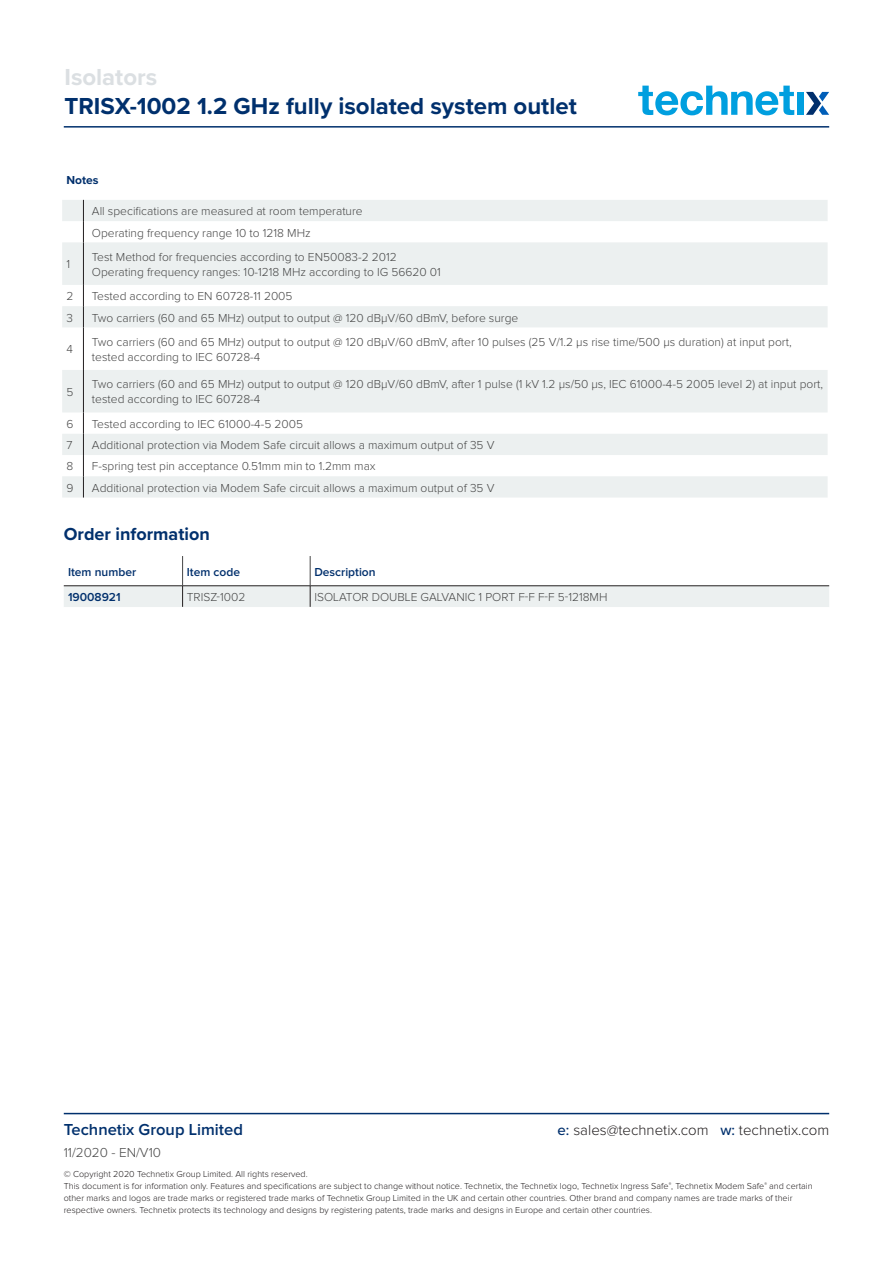
<style>
.page{position:relative;width:893px;height:1263px;background:#fff}
.page>*{position:absolute;margin:0;border:0;box-sizing:border-box;transform-origin:0 0}
.t1{font:700 24px "Proxima Nova";color:#00306d}
.t2{font:700 24px "Proxima Nova";color:#dbdfe2}
.t3{font:700 18px "Proxima Nova";color:#00306d}
.t4{font:600 16.5px "Proxima Nova";color:#00306d}
.t5{font:300 15px "Proxima Nova";color:#231f20}
.t6{font:300 13.5px "Proxima Nova";color:#464646}
.Table_Text{font:300 12px/15px "Proxima Nova";color:#464646}
.table_text{font:300 12px "Proxima Nova";color:#464646}
.TABEL_TEXT_BOLD{font:600 12px "Proxima Nova";color:#002f6c}
.TABLE_NOTES_TEXT{font:300 12px "Proxima Nova";color:#464646}
.TABLE_NOTES_HEADERS{font:700 12px "Proxima Nova";color:#002f6c}
.t7{font:300 9px/12px "Proxima Nova";color:#231f20}
.s1{font-weight:500;color:#00306d}
</style>
<div class="page">
<hr style="left:64px;top:126px;width:765px;height:2px;background:#00306d">
<hr style="left:64px;top:1113px;width:765px;height:1px;background:#00306d">
<svg style="left:638px;top:86px;width:156px;height:29px"></svg>
<div style="left:798px;top:92px;width:6px;height:23px;background:#009fdf"></div>
<svg style="left:806px;top:92px;width:23px;height:23px"></svg>
<svg style="left:62px;top:200px;width:766px;height:297px;fill:#ecf0f0"></svg>
<svg style="left:83px;top:200px;width:1px;height:42px"></svg>
<hr style="left:83px;top:242px;width:1px;height:43px;background:#231f20">
<svg style="left:83px;top:285px;width:1px;height:42px"></svg>
<hr style="left:83px;top:327px;width:1px;height:43px;background:#231f20">
<hr style="left:83px;top:370px;width:1px;height:42px;background:#231f20">
<svg style="left:83px;top:412px;width:1px;height:85px"></svg>
<hr style="left:182px;top:556px;width:1px;height:30px;background:#464646">
<hr style="left:310px;top:556px;width:1px;height:30px;background:#464646">
<div style="left:64px;top:586px;width:765px;height:21px;background:#ecf0f0"></div>
<hr style="left:64px;top:585px;width:119px;height:1px;background:#231f20">
<hr style="left:183px;top:585px;width:127px;height:1px;background:#231f20">
<hr style="left:310px;top:585px;width:519px;height:1px;background:#231f20">
<h1 class="t2" style="left:64px;top:59px;width:94px">Isolators</h1>
<h1 class="t1" style="left:64px;top:88px;width:514px">TRISX-1002 1.2 GHz fully isolated system outlet</h1>
<p class="TABLE_NOTES_HEADERS" style="left:66px;top:171px;width:34px">Notes</p>
<p class="Table_Text" style="left:92px;top:204px;width:272px">All specifications are measured at room temperature</p>
<p class="Table_Text" style="left:92px;top:225px;width:220px">Operating frequency range 10 to 1218 MHz</p>
<p class="TABLE_NOTES_TEXT" style="left:66px;top:258px;width:5px">1</p>
<p class="Table_Text" style="left:92px;top:250px;width:306px">Test Method for frequencies according to EN50083-2 2012</p>
<p class="Table_Text" style="left:92px;top:265px;width:350px">Operating frequency ranges: 10-1218 MHz according to IG 56620 01</p>
<p class="TABLE_NOTES_TEXT" style="left:66px;top:290px;width:8px">2</p>
<p class="Table_Text" style="left:92px;top:289px;width:202px">Tested according to EN 60728-11 2005</p>
<p class="TABLE_NOTES_TEXT" style="left:66px;top:311px;width:8px">3</p>
<p class="Table_Text" style="left:92px;top:310px;width:428px">Two carriers (60 and 65 MHz) output to output @ 120 dBµV/60 dBmV, before surge</p>
<p class="TABLE_NOTES_TEXT" style="left:66px;top:343px;width:8px">4</p>
<p class="Table_Text" style="left:92px;top:335px;width:701px">Two carriers (60 and 65 MHz) output to output @ 120 dBµV/60 dBmV, after 10 pulses (25 V/1.2 µs rise time/500 µs duration) at input port, tested according to IEC 60728-4</p>
<p class="TABLE_NOTES_TEXT" style="left:66px;top:385px;width:8px">5</p>
<p class="Table_Text" style="left:92px;top:377px;width:733px">Two carriers (60 and 65 MHz) output to output @ 120 dBµV/60 dBmV, after 1 pulse (1 kV 1.2 µs/50 µs, IEC 61000-4-5 2005 level 2) at input port, tested according to IEC 60728-4</p>
<p class="TABLE_NOTES_TEXT" style="left:66px;top:417px;width:9px">6</p>
<p class="Table_Text" style="left:92px;top:417px;width:213px">Tested according to IEC 61000-4-5 2005</p>
<p class="TABLE_NOTES_TEXT" style="left:66px;top:438px;width:8px">7</p>
<p class="Table_Text" style="left:92px;top:438px;width:404px">Additional protection via Modem Safe circuit allows a maximum output of 35 V</p>
<p class="TABLE_NOTES_TEXT" style="left:66px;top:460px;width:8px">8</p>
<p class="Table_Text" style="left:92px;top:459px;width:285px">F-spring test pin acceptance 0.51mm min to 1.2mm max</p>
<p class="TABLE_NOTES_TEXT" style="left:66px;top:481px;width:9px">9</p>
<p class="Table_Text" style="left:92px;top:480px;width:404px">Additional protection via Modem Safe circuit allows a maximum output of 35 V</p>
<p class="t3" style="left:64px;top:521px;width:148px">Order information</p>
<p class="TABEL_TEXT_BOLD" style="left:68px;top:566px;width:70px">Item number</p>
<p class="TABEL_TEXT_BOLD" style="left:187px;top:566px;width:55px">Item code</p>
<p class="TABEL_TEXT_BOLD" style="left:314px;top:566px;width:63px">Description</p>
<p class="TABEL_TEXT_BOLD" style="left:68px;top:592px;width:54px">19008921</p>
<p class="table_text" style="left:187px;top:590px;width:60px">TRISZ-1002</p>
<p class="table_text" style="left:314px;top:590px;width:295px">ISOLATOR DOUBLE GALVANIC 1 PORT F-F F-F 5-1218MH</p>
<h3 class="t4" style="left:64px;top:1122px;width:181px">Technetix Group Limited</h3>
<p class="t5" style="left:558px;top:1122px;width:273px"><span class="s1">e:</span> sales@technetix.com <span class="s1">w:</span> technetix.com</p>
<p class="t6" style="left:64px;top:1145px;width:99px">11/2020 - EN/V10</p>
<p class="t7" style="left:64px;top:1168px;width:750px">© Copyright 2020 Technetix Group Limited. All rights reserved.<br>This document is for information only. Features and specifications are subject to change without notice. Technetix, the Technetix logo, Technetix Ingress Safe<sup>®</sup>, Technetix Modem Safe<sup>®</sup> and certain other marks and logos are trade marks or registered trade marks of Technetix Group Limited in the UK and certain other countries. Other brand and company names are trade marks of their respective owners. Technetix protects its technology and designs by registering patents, trade marks and designs in Europe and certain other countries.</p>
</div>
